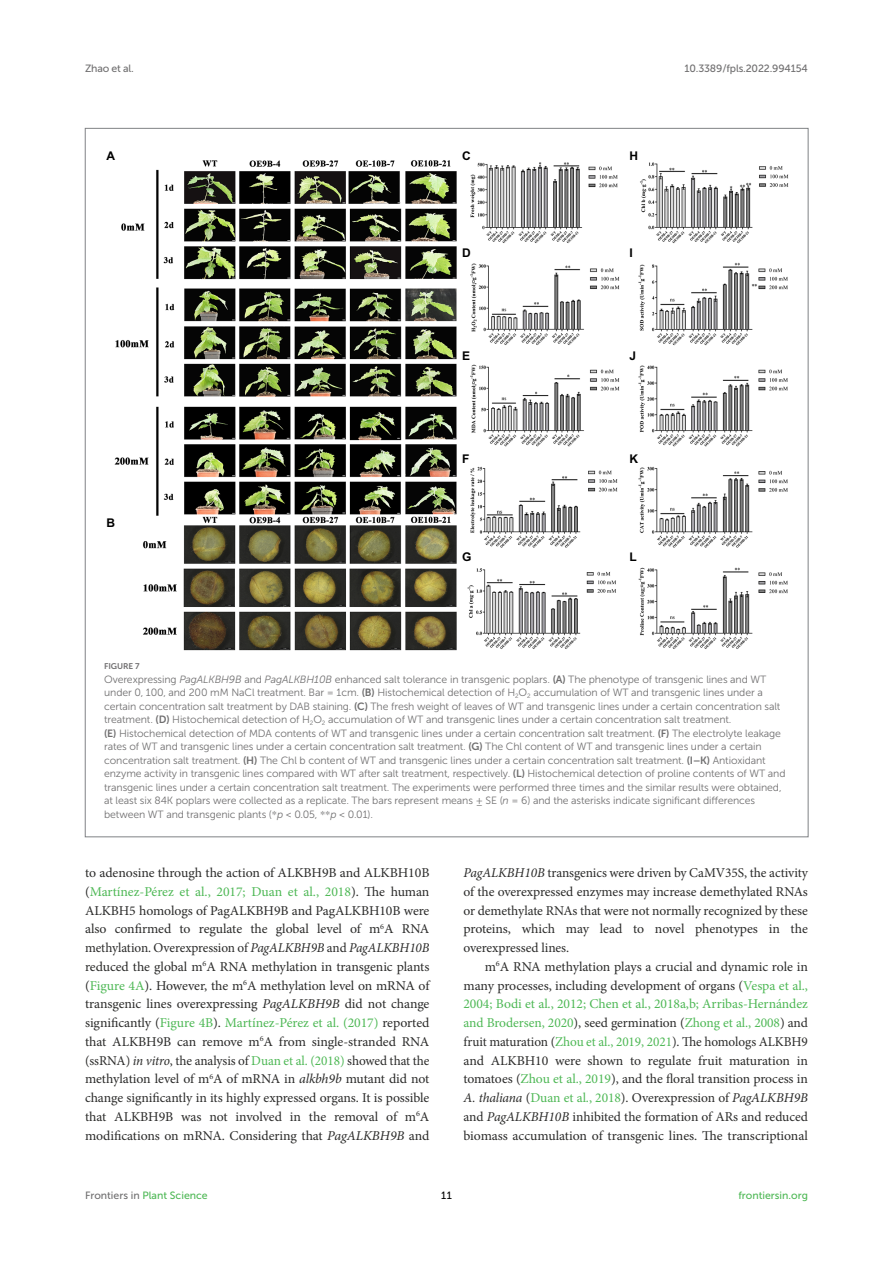
<style>
.page{position:relative;width:893px;height:1263px;background:#fff}
.page>*{position:absolute;margin:0;border:0;box-sizing:border-box;transform-origin:0 0}
.TEXT{font:13.5px/18.8px "Minion Pro";letter-spacing:-.005em;color:#2b2b2a;text-align:justify}
.t1{font:700 12px "Arial";color:#000}
.FIG_LEG{font:10.5px/13.5px "Museo Sans 300";letter-spacing:-.01em;color:#706f70}
.t2{font:10.5px "Museo Sans 500";color:#4eb855}
.t3{font:10.5px "Museo Sans 500";letter-spacing:-.015em;color:#706f70}
.t4{font:10.5px "Museo Sans 500";color:#000}
.FIG_HD{font:8.25px "Museo Sans 700";letter-spacing:-.01em;color:#706f70}
.s1{font-style:italic}
.s2{font-family:"Museo Sans 700"}
.s3{font-family:"STIX General"}
.s4{color:#4eb855}
.s5{color:#706f70}
</style>
<div class="page">
<img style="left:114px;top:160px;width:675px;height:491px">
<p class="t3" style="left:85px;top:63px;width:50px">Zhao et al.</p>
<p class="t3" style="left:684px;top:63px;width:125px">10.3389/fpls.2022.994154</p>
<p class="t1" style="left:107px;top:147px;width:10px">A</p>
<p class="t1" style="left:107px;top:514px;width:10px">B</p>
<p class="t1" style="left:462px;top:147px;width:10px">C</p>
<p class="t1" style="left:629px;top:147px;width:10px">H</p>
<p class="t1" style="left:462px;top:244px;width:10px">D</p>
<p class="t1" style="left:629px;top:244px;width:5px">I</p>
<p class="t1" style="left:462px;top:347px;width:10px">E</p>
<p class="t1" style="left:629px;top:347px;width:8px">J</p>
<p class="t1" style="left:462px;top:450px;width:9px">F</p>
<p class="t1" style="left:629px;top:450px;width:10px">K</p>
<p class="t1" style="left:462px;top:548px;width:11px">G</p>
<p class="t1" style="left:629px;top:548px;width:9px">L</p>
<p class="FIG_HD" style="left:104px;top:662px;width:37px">FIGURE 7</p>
<p class="FIG_LEG" style="left:104px;top:673px;width:683px">Overexpressing <span class="s1">PagALKBH9B</span> and <span class="s1">PagALKBH10B</span> enhanced salt tolerance in transgenic poplars. <span class="s2">(A)</span> The phenotype of transgenic lines and WT under 0, 100, and 200 mM NaCl treatment. Bar = 1 cm. <span class="s2">(B)</span> Histochemical detection of H<sub>2</sub>O<sub>2</sub> accumulation of WT and transgenic lines under a certain concentration salt treatment by DAB staining. <span class="s2">(C)</span> The fresh weight of leaves of WT and transgenic lines under a certain concentration salt treatment. <span class="s2">(D)</span> Histochemical detection of H<sub>2</sub>O<sub>2</sub> accumulation of WT and transgenic lines under a certain concentration salt treatment.<br><span class="s2">(E)</span> Histochemical detection of MDA contents of WT and transgenic lines under a certain concentration salt treatment. <span class="s2">(F)</span> The electrolyte leakage rates of WT and transgenic lines under a certain concentration salt treatment. <span class="s2">(G)</span> The Chl content of WT and transgenic lines under a certain concentration salt treatment. <span class="s2">(H)</span> The Chl b content of WT and transgenic lines under a certain concentration salt treatment. <span class="s2">(I–K)</span> Antioxidant enzyme activity in transgenic lines compared with WT after salt treatment, respectively. <span class="s2">(L)</span> Histochemical detection of proline contents of WT and transgenic lines under a certain concentration salt treatment. The experiments were performed three times and the similar results were obtained, at least six 84K poplars were collected as a replicate. The bars represent means ± SE (<span class="s1">n</span> = 6) and the asterisks indicate significant differences between WT and transgenic plants (<span class="s3">*</span><span class="s1">p</span> &lt; 0.05, <span class="s3">**</span><span class="s1">p</span> &lt; 0.01).</p>
<p class="TEXT" style="left:85px;top:863px;width:346px">to adenosine through the action of ALKBH9B and ALKBH10B (<span class="s4">Martínez-Pérez et al., 2017; Duan et al., 2018</span>). The human ALKBH5 homologs of PagALKBH9B and PagALKBH10B were also confirmed to regulate the global level of m<sup>6</sup>A RNA methylation. Overexpression of <span class="s1">PagALKBH9B</span> and <span class="s1">PagALKBH10B </span>reduced the global m<sup>6</sup>A RNA methylation in transgenic plants (<span class="s4">Figure 4A</span>). However, the m<sup>6</sup>A methylation level on mRNA of transgenic lines overexpressing <span class="s1">PagALKBH9B</span> did not change significantly (<span class="s4">Figure 4B</span>). <span class="s4">Martínez-Pérez et al. (2017)</span> reported that ALKBH9B can remove m<sup>6</sup>A from single-stranded RNA (ssRNA) <span class="s1">in vitro</span>, the analysis of <span class="s4">Duan et al. (2018)</span> showed that the methylation level of m<sup>6</sup>A of mRNA in <span class="s1">alkbh9b</span> mutant did not change significantly in its highly expressed organs. It is possible that ALKBH9B was not involved in the removal of m<sup>6</sup>A modifications on mRNA. Considering that <span class="s1">PagALKBH9B</span> and</p>
<p class="TEXT" style="left:463px;top:863px;width:346px"><span class="s1">PagALKBH10B</span> transgenics were driven by CaMV35S, the activity of the overexpressed enzymes may increase demethylated RNAs or demethylate RNAs that were not normally recognized by these proteins, which may lead to novel phenotypes in the overexpressed lines.</p>
<p class="TEXT" style="left:463px;top:957px;width:346px;text-indent:21px">m<sup>6</sup>A RNA methylation plays a crucial and dynamic role in many processes, including development of organs (<span class="s4">Vespa et al., 2004; Bodi et al., 2012; Chen et al., 2018a,b; Arribas-Hernández and Brodersen, 2020</span>), seed germination (<span class="s4">Zhong et al., 2008</span>) and fruit maturation (<span class="s4">Zhou et al., 2019, 2021</span>). The homologs ALKBH9 and ALKBH10 were shown to regulate fruit maturation in tomatoes (<span class="s4">Zhou et al., 2019</span>), and the floral transition process in <span class="s1">A. thaliana</span> (<span class="s4">Duan et al., 2018</span>). Overexpression of <span class="s1">PagALKBH9B </span>and <span class="s1">PagALKBH10B</span> inhibited the formation of ARs and reduced biomass accumulation of transgenic lines. The transcriptional</p>
<p class="t2" style="left:85px;top:1190px;width:124px"><span class="s5">Frontiers in</span> Plant Science</p>
<p class="t4" style="left:441px;top:1190px;width:12px">11</p>
<p class="t2" style="left:738px;top:1190px;width:71px">frontiersin.org</p>
</div>
